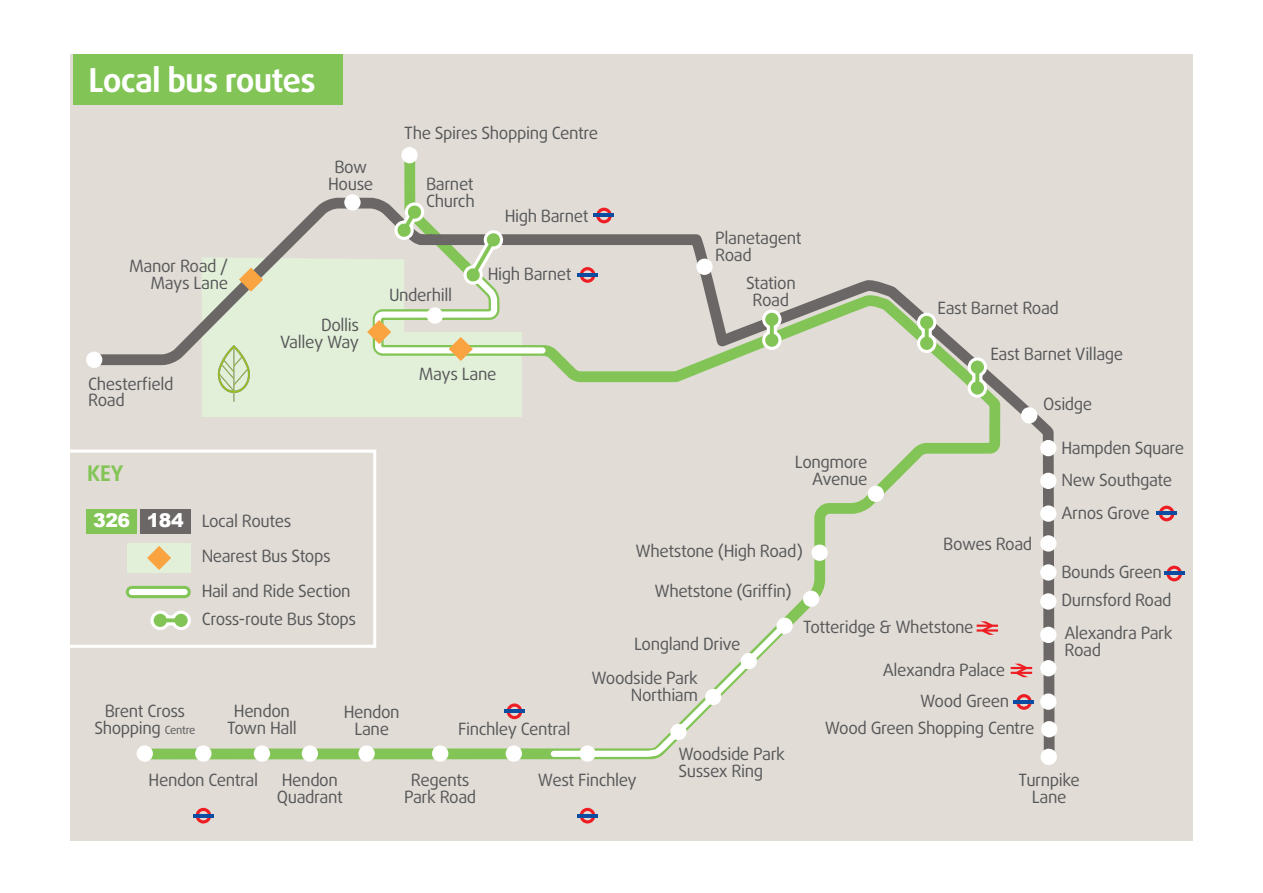
<style>
.page{position:relative;width:1263px;height:893px;background:#fff}
.page>*{position:absolute;margin:0;border:0;box-sizing:border-box;transform-origin:0 0}
.Map_heading{font:700 33px "Daxline Pro";letter-spacing:-.025em;color:#fff}
.Body_Text{font:700 21.6px "Daxline Pro";color:#82c556}
.Map_heading-2{font:900 18.9px "Arial";letter-spacing:-.025em;color:#fff}
.Body_Text-2{font:16.95px/17px "Daxline Pro";letter-spacing:-.025em;color:#57585a;text-align:center}
.s1{font-size:11.25px}
</style>
<div class="page">
<div style="left:71px;top:54px;width:1122px;height:786px;background:#e1dcd5"></div>
<div style="left:127px;top:543px;width:64px;height:29px;background:#e3f0d9"></div>
<div style="left:202px;top:370px;width:170px;height:47px;background:#e3f0d9"></div>
<div style="left:58px;top:450px;width:318px;height:198px;border:3px solid #fff"></div>
<div style="left:73px;top:54px;width:270px;height:51px;background:#82c556"></div>
<svg style="left:132px;top:644px;width:240px;height:116px"></svg>
<svg style="left:372px;top:378px;width:48px;height:382px"></svg>
<svg style="left:420px;top:234px;width:638px;height:526px"></svg>
<svg style="left:90px;top:197px;width:277px;height:173px"></svg>
<div style="left:87px;top:510px;width:50px;height:24px;background:#82c556"></div>
<div style="left:140px;top:510px;width:51px;height:24px;background:#6a6766"></div>
<div style="left:696px;top:259px;width:17px;height:16px;background:#fff;border-radius:50%"></div>
<div style="left:868px;top:486px;width:16px;height:16px;background:#fff;border-radius:50%"></div>
<svg style="left:761px;top:308px;width:22px;height:43px"></svg>
<svg style="left:915px;top:311px;width:23px;height:44px"></svg>
<svg style="left:966px;top:356px;width:23px;height:43px"></svg>
<div style="left:1021px;top:407px;width:16px;height:16px;background:#fff;border-radius:50%"></div>
<div style="left:1040px;top:440px;width:16px;height:16px;background:#fff;border-radius:50%"></div>
<div style="left:1040px;top:473px;width:16px;height:16px;background:#fff;border-radius:50%"></div>
<svg style="left:1159px;top:506px;width:15px;height:15px"></svg>
<hr style="left:1156px;top:512px;width:21px;height:3px;background:#0d4da1">
<div style="left:1040px;top:505px;width:16px;height:17px;background:#fff;border-radius:50%"></div>
<div style="left:1040px;top:535px;width:16px;height:17px;background:#fff;border-radius:50%"></div>
<svg style="left:1166px;top:566px;width:16px;height:15px"></svg>
<hr style="left:1164px;top:572px;width:20px;height:3px;background:#0d4da1">
<div style="left:1040px;top:564px;width:16px;height:17px;background:#fff;border-radius:50%"></div>
<div style="left:1040px;top:593px;width:16px;height:17px;background:#fff;border-radius:50%"></div>
<div style="left:1040px;top:627px;width:16px;height:16px;background:#fff;border-radius:50%"></div>
<div style="left:1040px;top:660px;width:16px;height:16px;background:#fff;border-radius:50%"></div>
<div style="left:1040px;top:693px;width:16px;height:17px;background:#fff;border-radius:50%"></div>
<div style="left:1040px;top:749px;width:17px;height:16px;background:#fff;border-radius:50%"></div>
<div style="left:86px;top:352px;width:16px;height:16px;background:#fff;border-radius:50%"></div>
<div style="left:344px;top:194px;width:17px;height:17px;background:#fff;border-radius:50%"></div>
<svg style="left:367px;top:147px;width:245px;height:231px"></svg>
<hr style="left:594px;top:214px;width:20px;height:3px;background:#0d4da1">
<svg style="left:1016px;top:694px;width:16px;height:16px"></svg>
<hr style="left:1013px;top:700px;width:21px;height:3px;background:#0d4da1">
<div style="left:1041px;top:721px;width:16px;height:16px;background:#fff;border-radius:50%"></div>
<svg style="left:1011px;top:664px;width:21px;height:13px"></svg>
<svg style="left:239px;top:268px;width:24px;height:24px"></svg>
<div style="left:579px;top:745px;width:17px;height:17px;background:#fff;border-radius:50%"></div>
<div style="left:670px;top:724px;width:17px;height:16px;background:#fff;border-radius:50%"></div>
<div style="left:705px;top:689px;width:16px;height:16px;background:#fff;border-radius:50%"></div>
<div style="left:741px;top:653px;width:16px;height:16px;background:#fff;border-radius:50%"></div>
<div style="left:776px;top:618px;width:17px;height:16px;background:#fff;border-radius:50%"></div>
<div style="left:803px;top:591px;width:16px;height:16px;background:#fff;border-radius:50%"></div>
<div style="left:811px;top:545px;width:17px;height:16px;background:#fff;border-radius:50%"></div>
<div style="left:506px;top:745px;width:16px;height:17px;background:#fff;border-radius:50%"></div>
<div style="left:432px;top:745px;width:16px;height:17px;background:#fff;border-radius:50%"></div>
<div style="left:358px;top:745px;width:17px;height:17px;background:#fff;border-radius:50%"></div>
<div style="left:302px;top:745px;width:16px;height:17px;background:#fff;border-radius:50%"></div>
<div style="left:254px;top:745px;width:16px;height:17px;background:#fff;border-radius:50%"></div>
<div style="left:195px;top:745px;width:16px;height:17px;background:#fff;border-radius:50%"></div>
<div style="left:137px;top:745px;width:16px;height:17px;background:#fff;border-radius:50%"></div>
<svg style="left:196px;top:808px;width:15px;height:15px"></svg>
<hr style="left:193px;top:814px;width:21px;height:3px;background:#0d4da1">
<svg style="left:507px;top:703px;width:15px;height:16px"></svg>
<hr style="left:504px;top:710px;width:21px;height:3px;background:#0d4da1">
<svg style="left:580px;top:808px;width:15px;height:15px"></svg>
<hr style="left:577px;top:814px;width:21px;height:3px;background:#0d4da1">
<svg style="left:976px;top:621px;width:22px;height:14px"></svg>
<svg style="left:147px;top:546px;width:24px;height:24px"></svg>
<svg style="left:150px;top:610px;width:41px;height:20px"></svg>
<div style="left:132px;top:586px;width:53px;height:12px;background:#82c556"></div>
<div style="left:132px;top:589px;width:53px;height:6px;background:#fff"></div>
<img style="left:215px;top:345px;width:42px;height:61px">
<p class="Map_heading" style="left:89px;top:58px;width:229px">Local bus routes</p>
<p class="Body_Text-2" style="left:328px;top:158px;width:47px">Bow<br>House</p>
<p class="Body_Text-2" style="left:129px;top:258px;width:100px;text-align:right">Manor Road /<br>Mays Lane</p>
<p class="Body_Text-2" style="left:88px;top:375px;width:87px;text-align:left">Chesterfield<br>Road</p>
<p class="Body_Text-2" style="left:280px;top:317px;width:81px;text-align:right">Dollis<br>Valley Way</p>
<p class="Body_Text-2" style="left:404px;top:124px;width:196px">The Spires Shopping Centre</p>
<p class="Body_Text-2" style="left:426px;top:175px;width:50px;text-align:left">Barnet<br>Church</p>
<p class="Body_Text-2" style="left:505px;top:208px;width:85px">High Barnet</p>
<p class="Body_Text-2" style="left:389px;top:287px;width:65px">Underhill</p>
<p class="Body_Text-2" style="left:488px;top:266px;width:85px">High Barnet</p>
<p class="Body_Text-2" style="left:419px;top:366px;width:79px">Mays Lane</p>
<p class="Body_Text" style="left:87px;top:459px;width:38px">KEY</p>
<p class="Map_heading-2" style="left:93px;top:507px;width:39px">326</p>
<p class="Map_heading-2" style="left:147px;top:507px;width:39px">184</p>
<p class="Body_Text-2" style="left:202px;top:513px;width:91px">Local Routes</p>
<p class="Body_Text-2" style="left:202px;top:548px;width:131px">Nearest Bus Stops</p>
<p class="Body_Text-2" style="left:202px;top:582px;width:150px">Hail and Ride Section</p>
<p class="Body_Text-2" style="left:202px;top:611px;width:156px">Cross-route Bus Stops</p>
<p class="Body_Text-2" style="left:715px;top:229px;width:88px;text-align:left">Planetagent<br>Road</p>
<p class="Body_Text-2" style="left:746px;top:275px;width:51px">Station<br>Road</p>
<p class="Body_Text-2" style="left:795px;top:454px;width:74px;text-align:right">Longmore<br>Avenue</p>
<p class="Body_Text-2" style="left:635px;top:542px;width:169px">Whetstone (High Road)</p>
<p class="Body_Text-2" style="left:654px;top:583px;width:139px">Whetstone (Griffi n)</p>
<p class="Body_Text-2" style="left:937px;top:300px;width:123px">East Barnet Road</p>
<p class="Body_Text-2" style="left:990px;top:345px;width:134px">East Barnet Village</p>
<p class="Body_Text-2" style="left:1043px;top:395px;width:51px">Osidge</p>
<p class="Body_Text-2" style="left:1061px;top:439px;width:124px">Hampden Square</p>
<p class="Body_Text-2" style="left:943px;top:535px;width:91px">Bowes Road</p>
<p class="Body_Text-2" style="left:1061px;top:472px;width:112px">New Southgate</p>
<p class="Body_Text-2" style="left:1061px;top:505px;width:90px">Arnos Grove</p>
<p class="Body_Text-2" style="left:1061px;top:564px;width:102px">Bounds Green</p>
<p class="Body_Text-2" style="left:1061px;top:592px;width:112px">Durnsford Road</p>
<p class="Body_Text-2" style="left:634px;top:636px;width:108px">Longland Drive</p>
<p class="Body_Text-2" style="left:803px;top:619px;width:172px">Totteridge &amp; Whetstone</p>
<p class="Body_Text-2" style="left:1064px;top:625px;width:110px;text-align:left">Alexandra Park<br>Road</p>
<p class="Body_Text-2" style="left:591px;top:669px;width:108px">Woodside Park</p>
<p class="Body_Text-2" style="left:631px;top:686px;width:69px">Northiam</p>
<p class="Body_Text-2" style="left:227px;top:702px;width:71px">Hendon<br>Town Hall</p>
<p class="Body_Text-2" style="left:277px;top:772px;width:68px;text-align:left">Hendon<br>Quadrant</p>
<p class="Body_Text-2" style="left:105px;top:702px;width:82px">Brent Cross</p>
<p class="Body_Text-2" style="left:94px;top:719px;width:103px">Shopping <span class="s1">Centre</span></p>
<p class="Body_Text-2" style="left:149px;top:772px;width:111px">Hendon Central</p>
<p class="Body_Text-2" style="left:344px;top:704px;width:58px">Hendon<br>Lane</p>
<p class="Body_Text-2" style="left:458px;top:721px;width:114px">Finchley Central</p>
<p class="Body_Text-2" style="left:538px;top:772px;width:100px">West Finchley</p>
<p class="Body_Text-2" style="left:404px;top:772px;width:74px">Regents<br>Park Road</p>
<p class="Body_Text-2" style="left:678px;top:746px;width:108px">Woodside Park</p>
<p class="Body_Text-2" style="left:678px;top:763px;width:86px">Sussex Ring</p>
<p class="Body_Text-2" style="left:883px;top:662px;width:124px">Alexandra Palace</p>
<p class="Body_Text-2" style="left:920px;top:693px;width:91px">Wood Green</p>
<p class="Body_Text-2" style="left:825px;top:720px;width:211px">Wood Green Shopping Centre</p>
<p class="Body_Text-2" style="left:1019px;top:771px;width:63px">Turnpike<br>Lane</p>
</div>
